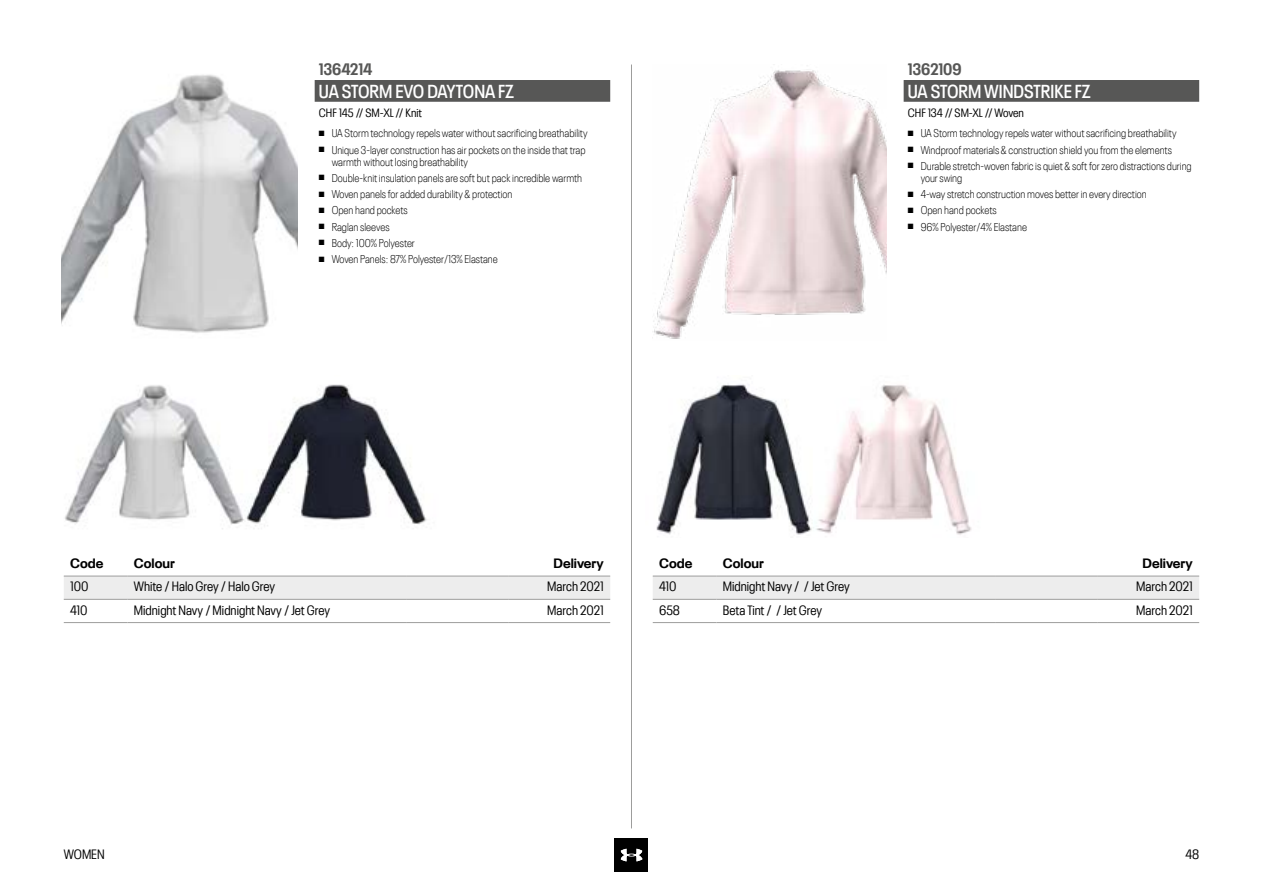
<style>
.page{position:relative;width:1263px;height:893px;background:#fff}
.page>*{position:absolute;margin:0;border:0;box-sizing:border-box;transform-origin:0 0}
.t1{font:600 condensed 18.75px "Neue Plak";color:#fff}
.t2{font:700 condensed 16.5px "Neue Plak";color:#575756}
.t3{font:condensed 13.5px "Neue Plak";color:#000}
.t4{font:700 13.5px "Neue Plak";color:#000}
.t5{font:condensed 12px "Neue Plak";color:#000}
.t6{font:300 condensed 11.25px/16.2px "Neue Plak";color:#000}
</style>
<div class="page">
<div style="left:615px;top:838px;width:33px;height:34px;background:#000"></div>
<svg style="left:621px;top:849px;width:22px;height:12px"></svg>
<div style="left:64px;top:577px;width:546px;height:22px;background:#ededed"></div>
<hr style="left:64px;top:576px;width:64px;height:1px;background:#9d9d9c">
<hr style="left:128px;top:576px;width:278px;height:1px;background:#9d9d9c">
<hr style="left:406px;top:576px;width:102px;height:1px;background:#9d9d9c">
<hr style="left:508px;top:576px;width:102px;height:1px;background:#9d9d9c">
<hr style="left:64px;top:599px;width:64px;height:1px;background:#9d9d9c">
<hr style="left:128px;top:599px;width:278px;height:1px;background:#9d9d9c">
<hr style="left:406px;top:599px;width:102px;height:1px;background:#9d9d9c">
<hr style="left:508px;top:599px;width:102px;height:1px;background:#9d9d9c">
<hr style="left:64px;top:622px;width:64px;height:1px;background:#9d9d9c">
<hr style="left:128px;top:622px;width:278px;height:1px;background:#9d9d9c">
<hr style="left:406px;top:622px;width:102px;height:1px;background:#9d9d9c">
<hr style="left:508px;top:622px;width:102px;height:1px;background:#9d9d9c">
<div style="left:653px;top:577px;width:546px;height:22px;background:#ededed"></div>
<hr style="left:653px;top:576px;width:63px;height:1px;background:#9d9d9c">
<hr style="left:716px;top:576px;width:279px;height:1px;background:#9d9d9c">
<hr style="left:995px;top:576px;width:102px;height:1px;background:#9d9d9c">
<hr style="left:1097px;top:576px;width:102px;height:1px;background:#9d9d9c">
<hr style="left:653px;top:599px;width:63px;height:1px;background:#9d9d9c">
<hr style="left:716px;top:599px;width:279px;height:1px;background:#9d9d9c">
<hr style="left:995px;top:599px;width:102px;height:1px;background:#9d9d9c">
<hr style="left:1097px;top:599px;width:102px;height:1px;background:#9d9d9c">
<hr style="left:653px;top:622px;width:63px;height:1px;background:#9d9d9c">
<hr style="left:716px;top:622px;width:279px;height:1px;background:#9d9d9c">
<hr style="left:995px;top:622px;width:102px;height:1px;background:#9d9d9c">
<hr style="left:1097px;top:622px;width:102px;height:1px;background:#9d9d9c">
<div style="left:315px;top:80px;width:295px;height:22px;background:#575756"></div>
<div style="left:904px;top:80px;width:295px;height:22px;background:#575756"></div>
<img style="left:65px;top:384px;width:362px;height:145px">
<img style="left:656px;top:384px;width:316px;height:151px">
<hr style="left:631px;top:65px;width:1px;height:763px;background:#9d9d9c">
<img style="left:62px;top:74px;width:236px;height:259px">
<img style="left:653px;top:70px;width:234px;height:269px">
<h2 class="t2" style="left:319px;top:57px;width:55px">1364214</h2>
<h1 class="t1" style="left:319px;top:77px;width:197px">UA STORM EVO DAYTONA FZ</h1>
<p class="t5" style="left:319px;top:104px;width:105px">CHF 145 // SM-XL // Knit</p>
<p class="t6" style="left:332px;top:124px;width:257px">UA Storm technology repels water without sacrificing breathability<br>Unique 3-layer construction has air pockets on the inside that trap</p>
<p class="t6" style="left:332px;top:153px;width:252px">warmth without losing breathability<br>Double-knit insulation panels are soft but pack incredible warmth Woven panels for added durability &amp; protection<br>Open hand pockets<br>Raglan sleeves<br>Body: 100% Polyester<br>Woven Panels: 87% Polyester/13% Elastane</p>
<h2 class="t2" style="left:908px;top:57px;width:55px">1362109</h2>
<h1 class="t1" style="left:908px;top:77px;width:184px">UA STORM WINDSTRIKE FZ</h1>
<p class="t5" style="left:908px;top:104px;width:118px">CHF 134 // SM-XL // Woven</p>
<p class="t6" style="left:921px;top:124px;width:273px">UA Storm technology repels water without sacrificing breathability<br>Windproof materials &amp; construction shield you from the elements<br>Durable stretch-woven fabric is quiet &amp; soft for zero distractions during</p>
<p class="t6" style="left:921px;top:169px;width:228px">your swing<br>4-way stretch construction moves better in every direction<br>Open hand pockets<br>96% Polyester/4% Elastane</p>
<p class="t4" style="left:70px;top:553px;width:35px">Code</p>
<p class="t4" style="left:134px;top:553px;width:43px">Colour</p>
<p class="t4" style="left:553px;top:553px;width:52px">Delivery</p>
<p class="t3" style="left:70px;top:577px;width:20px">100</p>
<p class="t3" style="left:134px;top:577px;width:143px">White / Halo Grey / Halo Grey</p>
<p class="t3" style="left:547px;top:577px;width:58px">March 2021</p>
<p class="t3" style="left:70px;top:600px;width:19px">410</p>
<p class="t3" style="left:134px;top:600px;width:198px">Midnight Navy / Midnight Navy / Jet Grey</p>
<p class="t3" style="left:547px;top:600px;width:58px">March 2021</p>
<p class="t4" style="left:659px;top:553px;width:35px">Code</p>
<p class="t4" style="left:723px;top:553px;width:43px">Colour</p>
<p class="t4" style="left:1142px;top:553px;width:52px">Delivery</p>
<p class="t3" style="left:659px;top:577px;width:19px">410</p>
<p class="t3" style="left:723px;top:577px;width:128px">Midnight Navy / / Jet Grey</p>
<p class="t3" style="left:1136px;top:577px;width:58px">March 2021</p>
<p class="t3" style="left:659px;top:600px;width:22px">658</p>
<p class="t3" style="left:723px;top:600px;width:101px">Beta Tint / / Jet Grey</p>
<p class="t3" style="left:1136px;top:600px;width:58px">March 2021</p>
<p class="t3" style="left:64px;top:845px;width:42px">WOMEN</p>
<p class="t3" style="left:1185px;top:845px;width:15px">48</p>
</div>
